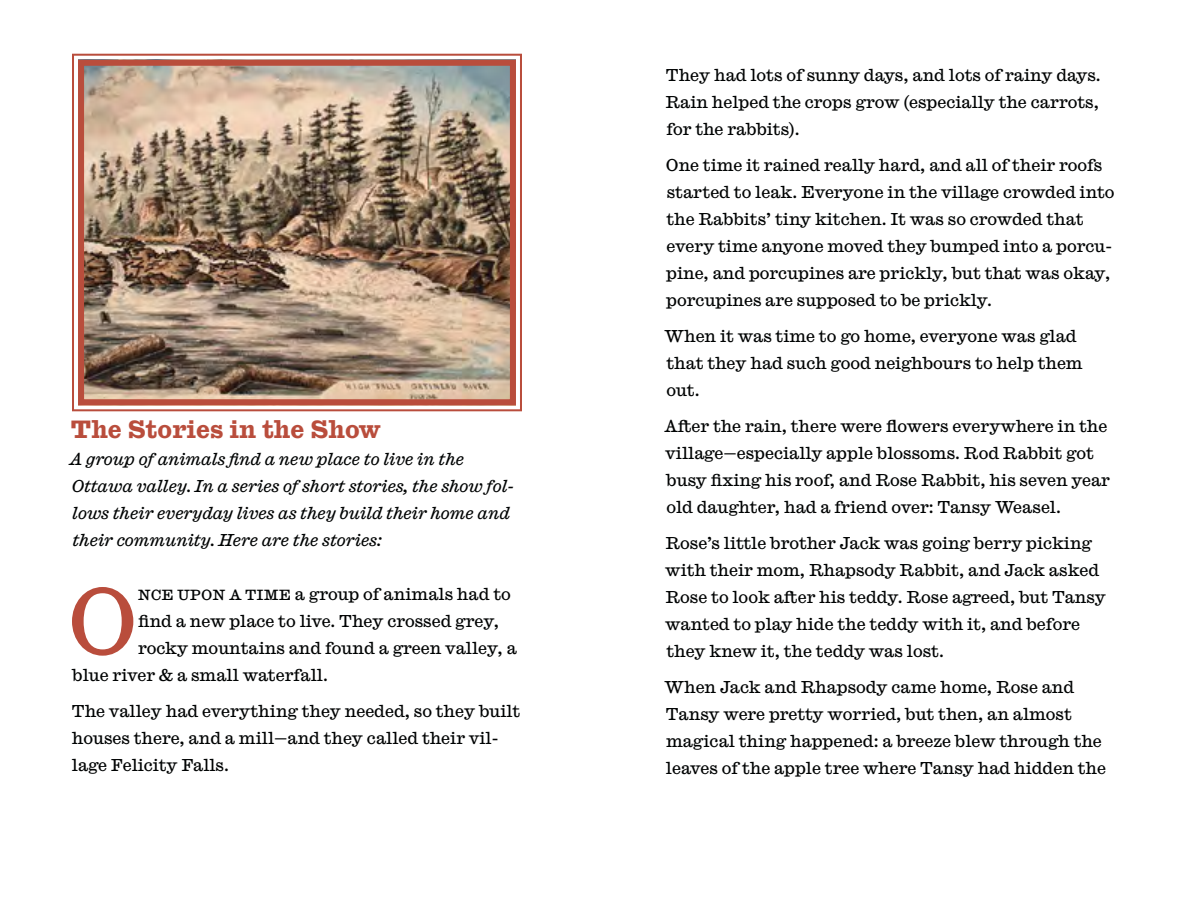
<style>
.page{position:relative;width:1188px;height:918px;background:#fff}
.page>*{position:absolute;margin:0;border:0;box-sizing:border-box;transform-origin:0 0}
.Body_text{font:90.9px "Caslon Ionic";color:#b94d3c}
.Heading{font:700 24px "Antique No 6";color:#b94d3c}
.Body_text-2{font:16.5px/27px "Caslon Ionic";letter-spacing:-.005em;color:#000303}
.Intro{font:italic 16.5px/27px "Caslon Ionic";color:#000303}
</style>
<div class="page">
<img style="left:72px;top:53px;width:450px;height:359px">
<div style="left:78px;top:60px;width:438px;height:345px;border:6px solid #b94d3c"></div>
<p class="Heading" style="left:71px;top:411px;width:311px">The Stories in the Show</p>
<p class="Intro" style="left:70px;top:444px;width:445px">A group of animals find a new place to live in the Ottawa valley. In a series of short stories, the show fol&shy;lows their everyday lives as they build their home and their community. Here are the stories:</p>
<p class="Body_text" style="left:67px;top:550px;width:72px">O</p>
<p class="Body_text-2" style="left:138px;top:580px;width:375px">nce upon a time a group of animals had to</p>
<p class="Body_text-2" style="left:138px;top:607px;width:363px">find a new place to live. They crossed grey,</p>
<p class="Body_text-2" style="left:138px;top:634px;width:380px">rocky mountains and found a green valley, a</p>
<p class="Body_text-2" style="left:72px;top:661px;width:257px">blue river &amp; a small waterfall.</p>
<p class="Body_text-2" style="left:72px;top:697px;width:450px">The valley had everything they needed, so they built houses there, and a mill—and they called their vil&shy;lage Felicity Falls.</p>
<p class="Body_text-2" style="left:665px;top:60px;width:437px;text-align:justify">They had lots of sunny days, and lots of rainy days.<br>Rain helped the crops grow (especially the carrots, for the rabbits).</p>
<p class="Body_text-2" style="left:666px;top:150px;width:450px">One time it rained really hard, and all of their roofs started to leak. Everyone in the village crowded into the Rabbits’ tiny kitchen. It was so crowded that every time anyone moved they bumped into a porcu&shy;pine, and porcupines are prickly, but that was okay, porcupines are supposed to be prickly.</p>
<p class="Body_text-2" style="left:665px;top:321px;width:420px">When it was time to go home, everyone was glad that they had such good neighbours to help them out.</p>
<p class="Body_text-2" style="left:664px;top:411px;width:447px">After the rain, there were flowers everywhere in the village—especially apple blossoms. Rod Rabbit got busy fixing his roof, and Rose Rabbit, his seven year old daughter, had a friend over: Tansy Weasel.</p>
<p class="Body_text-2" style="left:665px;top:528px;width:442px">Rose’s little brother Jack was going berry picking with their mom, Rhapsody Rabbit, and Jack asked Rose to look after his teddy. Rose agreed, but Tansy wanted to play hide the teddy with it, and before they knew it, the teddy was lost.</p>
<p class="Body_text-2" style="left:665px;top:672px;width:443px">When Jack and Rhapsody came home, Rose and Tansy were pretty worried, but then, an almost magical thing happened: a breeze blew through the leaves of the apple tree where Tansy had hidden the</p>
</div>
